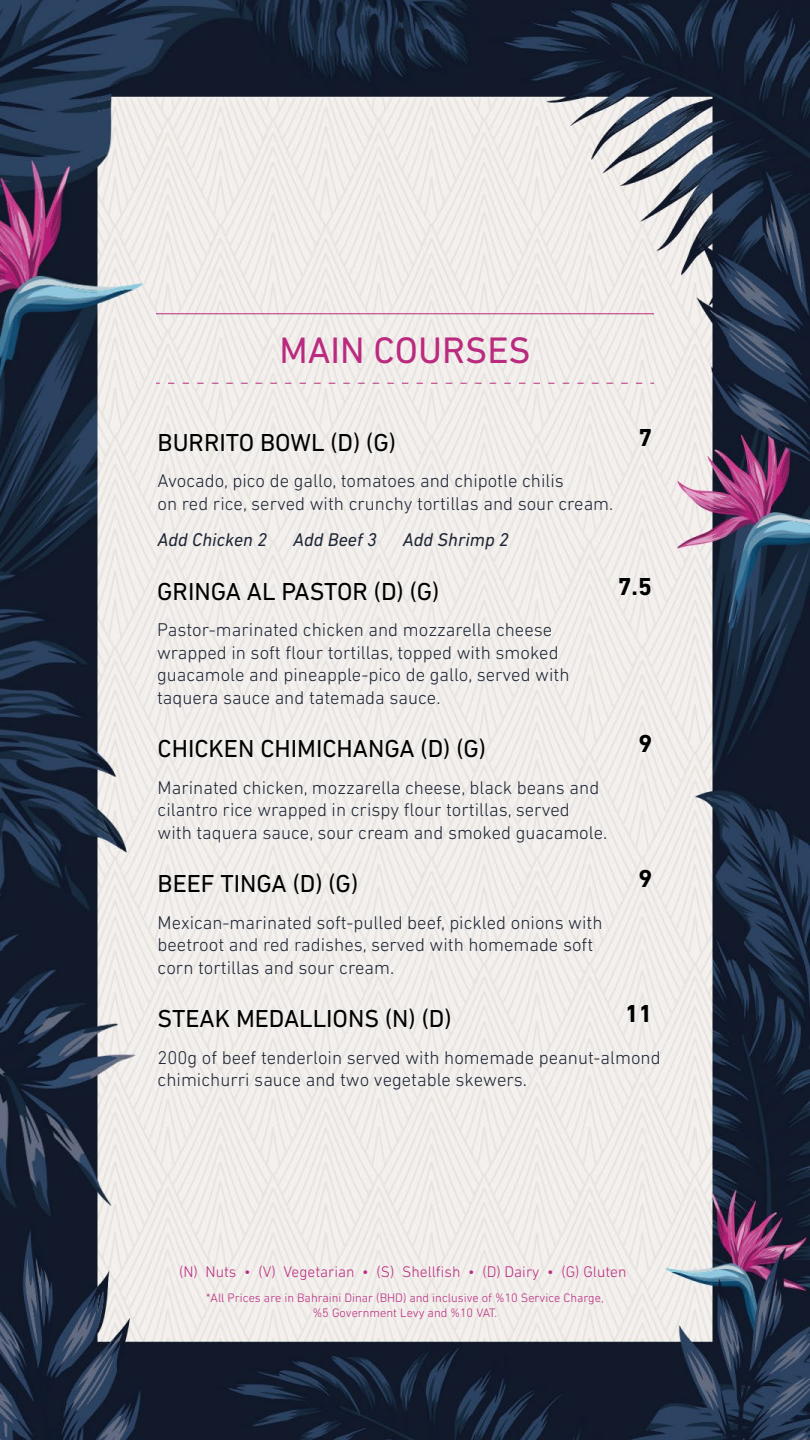
<style>
.page{position:relative;width:810px;height:1440px;background:#fff}
.page>*{position:absolute;margin:0;border:0;box-sizing:border-box;transform-origin:0 0}
.t1{font:37.5px "DIN Next LT Pro";color:#ba2a7f}
.t2{font:24.97px "DIN Next LT Pro";color:#000101}
.t3{font:700 24.97px "DIN Next LT Pro";color:#000101}
.t4{font:300 18.75px/22.5px "DIN Next LT Pro";color:#1c2535}
.t5{font:italic 18.75px "DIN Next LT Pro";color:#1c2535}
.t6{font:300 15.6px "DIN Next LT Pro";color:#ba2a7f}
.t7{font:300 12.45px/14.9px "DIN Next LT Pro";color:#ba2a7f;text-align:center}
</style>
<div class="page">
<img style="left:0;top:0;width:810px;height:1440px">
<img style="left:0;top:314px;width:810px;height:70px">
<h1 class="t1" style="left:279px;top:328px;width:253px">MAIN COURSES</h1>
<h2 class="t2" style="left:158px;top:428px;width:240px">BURRITO BOWL D( ) (G(</h2>
<p class="t4" style="left:158px;top:470px;width:457px">Avocado, pico de gallo, tomatoes and chipotle chilis<br>on red rice, served with crunchy tortillas and sour cream.</p>
<p class="t5" style="left:403px;top:529px;width:107px">Add Shrimp 2</p>
<p class="t5" style="left:158px;top:529px;width:111px">Add Chicken 2</p>
<p class="t5" style="left:293px;top:529px;width:85px">Add Beef 3</p>
<h2 class="t3" style="left:639px;top:423px;width:15px">7</h2>
<h2 class="t2" style="left:157px;top:577px;width:284px">GRINGA AL PASTOR D( ) (G(</h2>
<p class="t4" style="left:157px;top:618px;width:414px">Pastor-marinated chicken and mozzarella cheese wrapped in soft flour tortillas, topped with smoked guacamole and pineapple-pico de gallo, served with taquera sauce and tatemada sauce.</p>
<h2 class="t2" style="left:158px;top:734px;width:330px">CHICKEN CHIMICHANGA D( ) (G(</h2>
<p class="t4" style="left:158px;top:776px;width:451px">Marinated chicken, mozzarella cheese, black beans and cilantro rice wrapped in crispy flour tortillas, served with taquera sauce, sour cream and smoked guacamole.</p>
<h2 class="t2" style="left:158px;top:869px;width:202px">BEEF TINGA D( ) (G(</h2>
<p class="t4" style="left:158px;top:911px;width:446px">Mexican-marinated soft-pulled beef, pickled onions with beetroot and red radishes, served with homemade soft corn tortillas and sour cream.</p>
<h2 class="t3" style="left:618px;top:572px;width:36px">7.5</h2>
<h2 class="t3" style="left:639px;top:729px;width:15px">9</h2>
<h2 class="t3" style="left:639px;top:864px;width:15px">9</h2>
<h2 class="t3" style="left:625px;top:999px;width:29px">11</h2>
<h2 class="t2" style="left:158px;top:1004px;width:295px">STEAK MEDALLIONS N( ) (D(</h2>
<p class="t4" style="left:158px;top:1046px;width:505px">200g of beef tenderloin served with homemade peanut-almond chimichurri sauce and two vegetable skewers.</p>
<p class="t6" style="left:179px;top:1262px;width:20px">N( )</p>
<p class="t6" style="left:206px;top:1262px;width:32px">Nuts</p>
<p class="t6" style="left:244px;top:1262px;width:33px">• (V)</p>
<p class="t6" style="left:283px;top:1262px;width:73px">Vegetarian</p>
<p class="t6" style="left:362px;top:1262px;width:34px">• (S)</p>
<p class="t6" style="left:402px;top:1262px;width:60px">Shellfish</p>
<p class="t6" style="left:468px;top:1262px;width:73px">• (D) Dairy</p>
<p class="t6" style="left:547px;top:1262px;width:81px">• (G) Gluten</p>
<p class="t7" style="left:206px;top:1290px;width:399px">*All Prices are in Bahraini Dinar (BHD) and inclusive of %10 Service Charge, %5 Government Levy and %10 VAT.</p>
</div>
